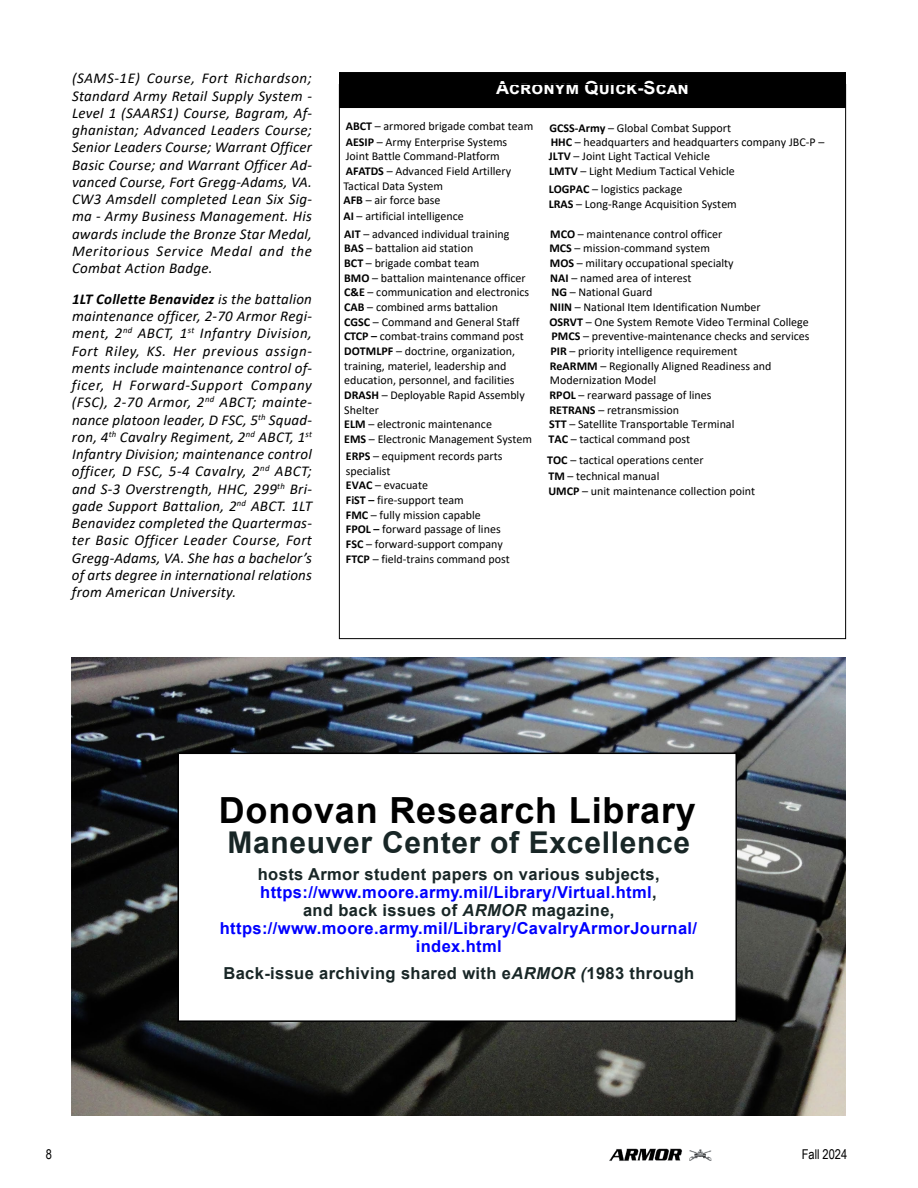
<style>
.page{position:relative;width:918px;height:1188px;background:#fff}
.page>*{position:absolute;margin:0;border:0;box-sizing:border-box;transform-origin:0 0}
.t1{font:700 36px "Arial";letter-spacing:.025em;color:#000}
.t2{font:700 30px "Arial";letter-spacing:.025em;color:#182626}
.t3{font:700 18px "Arial";letter-spacing:.01em;color:#fff}
.t4{font:700 16.5px/18px "Arial";letter-spacing:.025em;color:#00f;text-align:center}
.t5{font:700 16.5px "Arial";letter-spacing:.025em;color:#182626}
.t6{font:italic 15px/17.2px "Calibri";letter-spacing:.02em;color:#000;text-align:justify}
.t7{font:13.5px "Arial Narrow";color:#000}
.AcronymQS2{font:12px/14.7px "Calibri";color:#000}
.s1{font-weight:700}
.s2{color:#182626}
.s3{font-style:italic;color:#182626}
.s4{font-style:italic}
</style>
<div class="page">
<img style="left:609px;top:1148px;width:73px;height:13px">
<img style="left:689px;top:1150px;width:23px;height:10px">
<div style="left:340px;top:73px;width:505px;height:34px;background:#000"></div>
<div style="left:339px;top:72px;width:507px;height:36px;border:2px solid #000"></div>
<img style="left:71px;top:658px;width:774px;height:458px">
<div style="left:178px;top:753px;width:558px;height:268px;background:#fff"></div>
<div style="left:177px;top:753px;width:560px;height:269px;border:2px solid #000"></div>
<p class="t6" style="left:72px;top:69px;width:242px">(SAMS-1E) Course, Fort Richardson; Standard Army Retail Supply System - Level 1 (SAARS1) Course, Bagram, Af&shy;ghanistan; Advanced Leaders Course; Senior Leaders Course; Warrant Officer Basic Course; and Warrant Officer Ad&shy;vanced Course, Fort Gregg-Adams, VA.<br>CW3 Amsdell completed Lean Six Sig&shy;ma - Army Business Management. His awards include the Bronze Star Medal, Meritorious Service Medal and the Combat Action Badge.</p>
<p class="t6" style="left:72px;top:289px;width:242px"><span class="s1">1LT Collette Benavidez</span> is the battalion maintenance officer, 2-70 Armor Regi&shy;ment, 2<sup>nd</sup> ABCT, 1<sup>st</sup> Infantry Division, Fort Riley, KS. Her previous assign&shy;ments include maintenance control of&shy;ficer, H Forward-Support Company (FSC), 2-70 Armor, 2<sup>nd</sup> ABCT; mainte&shy;nance platoon leader, D FSC, 5<sup>th</sup> Squad&shy;ron, 4<sup>th</sup> Cavalry Regiment, 2<sup>nd</sup> ABCT, 1<sup>st </sup>Infantry Division; maintenance control officer, D FSC, 5-4 Cavalry, 2<sup>nd</sup> ABCT; and S-3 Overstrength, HHC, 299<sup>th</sup> Bri&shy;gade Support Battalion, 2<sup>nd</sup> ABCT. 1LT Benavidez completed the Quartermas&shy;ter Basic Officer Leader Course, Fort Gregg-Adams, VA. She has a bachelor’s of arts degree in international relations from American University.</p>
<p class="t3" style="left:496px;top:75px;width:194px">Acronym Quick-Scan</p>
<p class="AcronymQS2" style="left:343px;top:119px;width:191px"><span class="s1">ABCT</span> – armored brigade combat team<br><span class="s1">AESIP</span> – Army Enterprise Systems<br>Joint Battle Command-Platform<br><span class="s1">AFATDS</span> – Advanced Field Artillery<br>Tactical Data System<br><span class="s1">AFB</span> – air force base</p>
<p class="AcronymQS2" style="left:343px;top:207px;width:167px;line-height:17.4px"><span class="s1">AI</span> – artificial intelligence<br><span class="s1">AIT</span> – advanced individual training</p>
<p class="AcronymQS2" style="left:344px;top:241px;width:189px"><span class="s1">BAS</span> – battalion aid station<br><span class="s1">BCT</span> – brigade combat team<br><span class="s1">BMO</span> – battalion maintenance officer<br><span class="s1">C&amp;E</span> – communication and electronics<br><span class="s1">CAB</span> – combined arms battalion<br><span class="s1">CGSC</span> – Command and General Staff<br><span class="s1">CTCP –</span> combat-trains command post<br><span class="s1">DOTMLPF</span> – doctrine, organization, training, materiel, leadership and education, personnel, and facilities<br><span class="s1">DRASH</span> – Deployable Rapid Assembly<br>Shelter<br><span class="s1">ELM</span> – electronic maintenance<br><span class="s1">EMS</span> – Electronic Management System</p>
<p class="AcronymQS2" style="left:346px;top:448px;width:159px"><span class="s1">ERPS</span> – equipment records parts specialist<br><span class="s1">EVAC</span> – evacuate<br><span class="s1">FiST –</span> fire-support team<br><span class="s1">FMC</span> – fully mission capable<br><span class="s1">FPOL –</span> forward passage of lines<br><span class="s1">FSC</span> – forward-support company</p>
<p class="AcronymQS2" style="left:550px;top:121px;width:276px;line-height:13.6px"><span class="s1">GCSS-Army</span> – Global Combat Support<br><span class="s1">HHC</span> – headquarters and headquarters company JBC-P –</p>
<p class="AcronymQS2" style="left:549px;top:149px;width:188px"><span class="s1">JLTV</span> – Joint Light Tactical Vehicle<br><span class="s1">LMTV</span> – Light Medium Tactical Vehicle</p>
<p class="AcronymQS2" style="left:549px;top:181px;width:190px"><span class="s1">LOGPAC</span> – logistics package<br><span class="s1">LRAS</span> – Long-Range Acquisition System</p>
<p class="AcronymQS2" style="left:548px;top:226px;width:263px"><span class="s1">MCO</span> – maintenance control officer<br><span class="s1">MCS</span> – mission-command system<br><span class="s1">MOS</span> – military occupational specialty<br><span class="s1">NAI</span> – named area of interest<br><span class="s1">NG</span> – National Guard<br><span class="s1">NIIN</span> – National Item Identification Number<br><span class="s1">OSRVT</span> – One System Remote Video Terminal College <span class="s1">PMCS</span> – preventive-maintenance checks and services <span class="s1">PIR</span> – priority intelligence requirement<br><span class="s1">ReARMM</span> – Regionally Aligned Readiness and Modernization Model<br><span class="s1">RPOL</span> – rearward passage of lines<br><span class="s1">RETRANS</span> – retransmission<br><span class="s1">STT</span> – Satellite Transportable Terminal<br><span class="s1">TAC</span> – tactical command post</p>
<p class="AcronymQS2" style="left:547px;top:452px;width:158px;line-height:16.2px"><span class="s1">TOC</span> – tactical operations center<br><span class="s1">TM</span> – technical manual</p>
<p class="AcronymQS2" style="left:548px;top:483px;width:208px"><span class="s1">UMCP</span> – unit maintenance collection point</p>
<p class="AcronymQS2" style="left:346px;top:551px;width:166px"><span class="s1">FTCP</span> – field-trains command post</p>
<p class="t1" style="left:219px;top:785px;width:479px">Donovan Research Library</p>
<p class="t2" style="left:227px;top:822px;width:464px">Maneuver Center of Excellence</p>
<p class="t5" style="left:258px;top:863px;width:403px">hosts Armor student papers on various subjects,</p>
<p class="t4" style="left:260px;top:884px;width:398px">https://www.moore.army.mil/Library/Virtual.html<span class="s2">, and back issues of</span> <span class="s3">ARMOR</span> <span class="s2">magazine,</span></p>
<p class="t4" style="left:220px;top:920px;width:479px">https://www.moore.army.mil/Library/CavalryArmorJournal/ index.html</p>
<p class="t5" style="left:223px;top:962px;width:472px">Back-issue archiving shared with e<span class="s4">ARMOR (</span>1983 through</p>
<p class="t7" style="left:46px;top:1145px;width:8px">8</p>
<p class="t7" style="left:802px;top:1145px;width:47px">Fall 2024</p>
</div>
